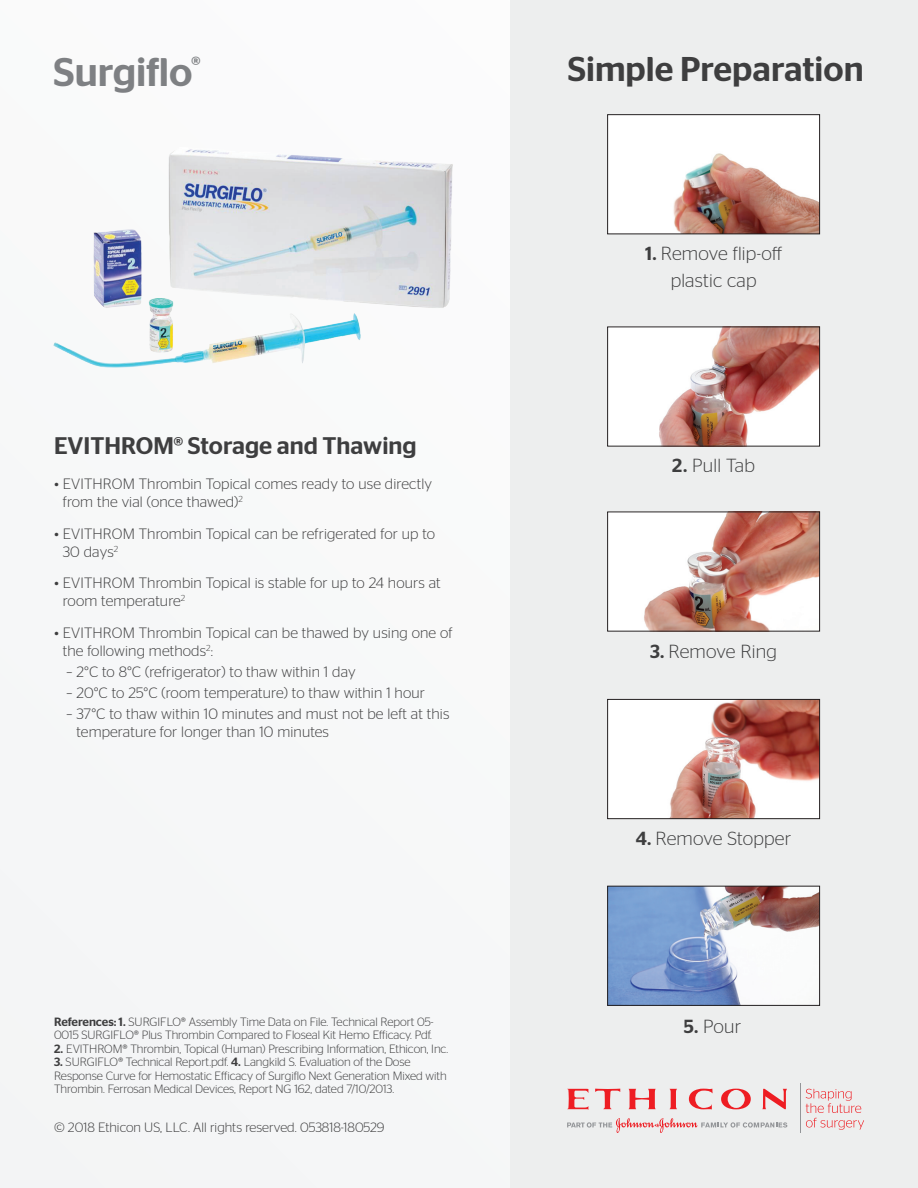
<style>
.page{position:relative;width:918px;height:1188px;background:#f7f8f8}
.page>*{position:absolute;margin:0;border:0;box-sizing:border-box;transform-origin:0 0}
.t1{font:500 39.9px "Stag Sans";letter-spacing:-.005em;color:#7e8083}
.bullets{font:500 34.35px "Stag Sans";color:#3e3e3f}
.bullets-2{font:500 24px "Stag Sans";color:#3e3e3f}
.bullets-3{font:300 18.9px "Stag Sans";letter-spacing:.01em;color:#3e3e3f}
.bullets-4{font:300 15px/18px "Stag Sans";letter-spacing:.01em;color:#3e3e3f}
.bullets-5{font:300 13.5px "Stag Sans";color:#3e3e3f}
.t2{font:300 12px/13.5px "Stag Sans";letter-spacing:-.005em;color:#3e3e3f}
.s1{font-weight:500}
</style>
<div class="page">
<div style="left:511px;top:0;width:407px;height:1188px;background:#edeeee"></div>
<img style="left:609px;top:116px;width:209px;height:116px">
<div style="left:607px;top:114px;width:213px;height:120px;border:1px solid #231f20"></div>
<img style="left:609px;top:328px;width:209px;height:117px">
<div style="left:607px;top:326px;width:213px;height:121px;border:1px solid #231f20"></div>
<img style="left:609px;top:513px;width:209px;height:117px">
<div style="left:607px;top:511px;width:213px;height:121px;border:1px solid #231f20"></div>
<img style="left:609px;top:701px;width:209px;height:116px">
<div style="left:607px;top:699px;width:213px;height:120px;border:1px solid #231f20"></div>
<img style="left:609px;top:888px;width:209px;height:116px">
<div style="left:607px;top:886px;width:213px;height:120px;border:1px solid #231f20"></div>
<svg style="left:806px;top:1089px;width:58px;height:41px"></svg>
<hr style="left:800px;top:1083px;width:1px;height:50px;background:#939598">
<svg style="left:567px;top:1089px;width:21px;height:21px"></svg>
<svg style="left:595px;top:1089px;width:25px;height:20px"></svg>
<svg style="left:629px;top:1089px;width:27px;height:20px"></svg>
<svg style="left:670px;top:1089px;width:7px;height:20px"></svg>
<svg style="left:689px;top:1089px;width:24px;height:20px"></svg>
<svg style="left:762px;top:1089px;width:25px;height:20px"></svg>
<svg style="left:721px;top:1089px;width:30px;height:20px"></svg>
<svg style="left:567px;top:1118px;width:220px;height:15px"></svg>
<img style="left:53px;top:149px;width:400px;height:219px">
<p class="t1" style="left:53px;top:49px;width:149px">Surgiflo<sup>®</sup></p>
<p class="bullets-2" style="left:54px;top:432px;width:364px">EVITHROM® Storage and Thawing</p>
<p class="bullets-4" style="left:63px;top:475px;width:371px;text-indent:-8px">• EVITHROM Thrombin Topical comes ready to use directly from the vial (once thawed)<sup>2</sup></p>
<p class="bullets-4" style="left:63px;top:525px;width:374px;text-indent:-8px">• EVITHROM Thrombin Topical can be refrigerated for up to<br>30 days<sup>2</sup></p>
<p class="bullets-4" style="left:63px;top:574px;width:379px;text-indent:-8px">• EVITHROM Thrombin Topical is stable for up to 24 hours at room temperature<sup>2</sup></p>
<p class="bullets-4" style="left:63px;top:624px;width:391px;text-indent:-8px">• EVITHROM Thrombin Topical can be thawed by using one of the following methods<sup>2</sup>:</p>
<p class="bullets-4" style="left:67px;top:663px;width:291px">– 2°C to 8°C (refrigerator) to thaw within 1 day</p>
<p class="bullets-4" style="left:67px;top:684px;width:360px">– 20°C to 25°C (room temperature) to thaw within 1 hour</p>
<p class="bullets-4" style="left:76px;top:705px;width:374px;text-indent:-10px">– 37°C to thaw within 10 minutes and must not be left at this temperature for longer than 10 minutes</p>
<p class="t2" style="left:54px;top:1015px;width:381px"><span class="s1">References: 1.</span> SURGIFLO® Assembly Time Data on File. Technical Report 05-</p>
<p class="t2" style="left:54px;top:1028px;width:379px">0015 SURGIFLO® Plus Thrombin Compared to Floseal Kit Hemo Efficacy. Pdf.</p>
<p class="t2" style="left:54px;top:1042px;width:396px"><span class="s1">2.</span> EVITHROM® Thrombin, Topical (Human) Prescribing Information, Ethicon, Inc.</p>
<p class="t2" style="left:54px;top:1055px;width:358px"><span class="s1">3.</span> SURGIFLO® Technical Report.pdf. <span class="s1">4.</span> Langkild S. Evaluation of the Dose</p>
<p class="t2" style="left:54px;top:1069px;width:394px">Response Curve for Hemostatic Efficacy of Surgiflo Next Generation Mixed with<br>Thrombin. Ferrosan Medical Devices, Report NG 162, dated 7/10/2013.</p>
<p class="bullets-5" style="left:54px;top:1120px;width:332px">© 2018 Ethicon US, LLC. All rights reserved. 053818-180529</p>
<p class="bullets" style="left:568px;top:50px;width:297px">Simple Preparation</p>
<p class="bullets-3" style="left:645px;top:243px;width:138px"><span class="s1">1.</span> Remove flip-off</p>
<p class="bullets-3" style="left:671px;top:270px;width:87px">plastic cap</p>
<p class="bullets-3" style="left:672px;top:455px;width:84px"><span class="s1">2.</span> Pull Tab</p>
<p class="bullets-3" style="left:650px;top:641px;width:128px"><span class="s1">3.</span> Remove Ring</p>
<p class="bullets-3" style="left:636px;top:828px;width:157px"><span class="s1">4.</span> Remove Stopper</p>
<p class="bullets-3" style="left:684px;top:1016px;width:59px"><span class="s1">5.</span> Pour</p>
</div>
